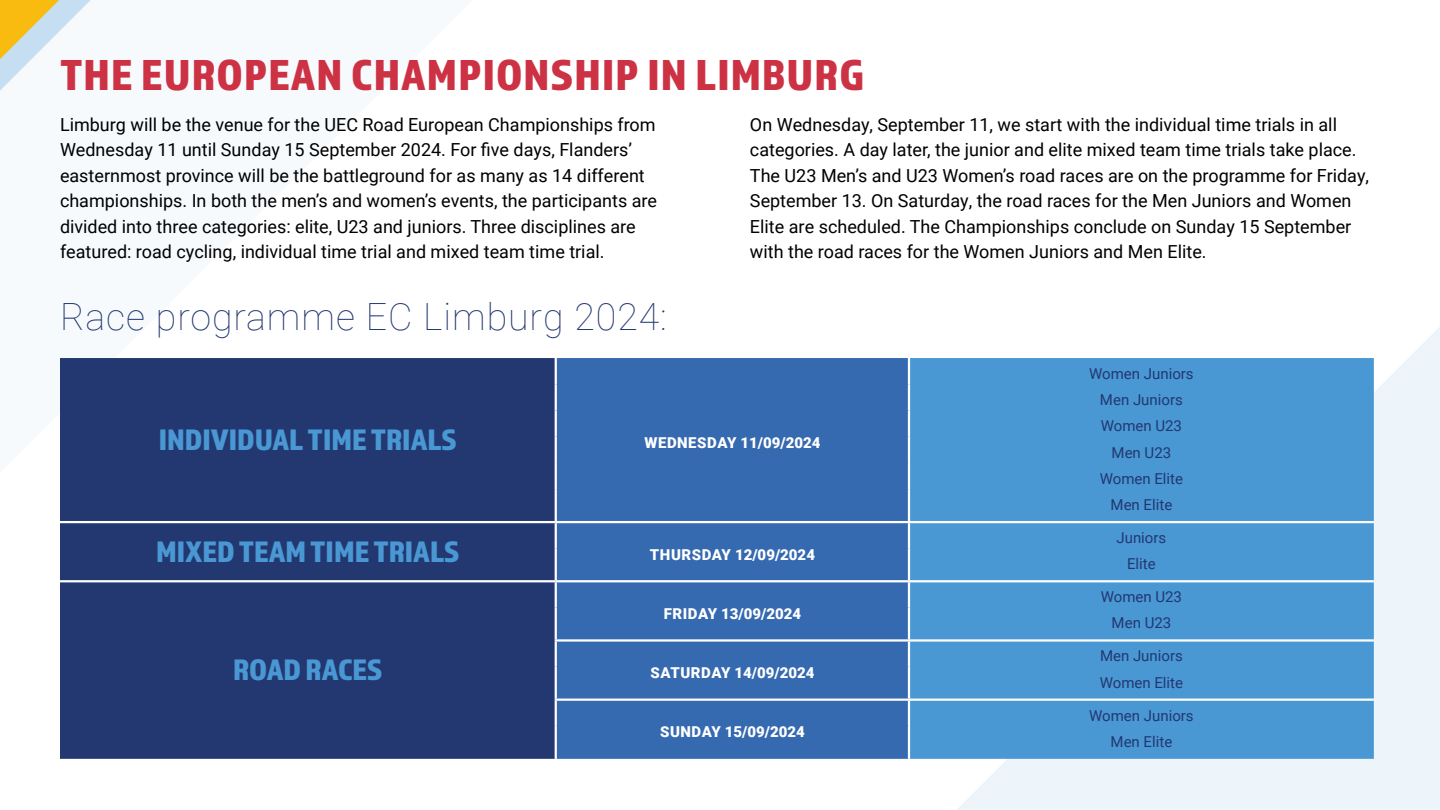
<style>
.page{position:relative;width:1440px;height:810px;background:#fff}
.page>*{position:absolute;margin:0;border:0;box-sizing:border-box;transform-origin:0 0}
.t1{font:45px "Almaq Refined";letter-spacing:.025em;color:#cd3244}
.t2{font:100 37.5px "Roboto";letter-spacing:.025em;color:#233771}
.t3{font:30.75px "Almaq Refined";color:#4998d3}
.t4{font:18px/25.5px "Roboto";color:#000}
.t5{font:15px/26.2px "Roboto";color:#233771;text-align:center}
.t6{font:900 15px "Roboto";color:#fff}
.t7{font:900 15px "Roboto";letter-spacing:.035em;color:#fff}
</style>
<div class="page">
<svg style="left:0;top:0;width:91px;height:91px"></svg>
<svg style="left:957px;top:327px;width:483px;height:483px;fill:#edf5fb"></svg>
<div style="left:60px;top:358px;width:495px;height:401px;background:#233771"></div>
<div style="left:557px;top:358px;width:351px;height:401px;background:#3569b0"></div>
<div style="left:910px;top:358px;width:464px;height:401px;background:#4998d3"></div>
<hr style="left:60px;top:521px;width:496px;height:2px;background:#fff">
<hr style="left:556px;top:521px;width:353px;height:2px;background:#fff">
<hr style="left:909px;top:521px;width:465px;height:2px;background:#fff">
<hr style="left:60px;top:580px;width:496px;height:2px;background:#fff">
<hr style="left:556px;top:580px;width:353px;height:2px;background:#fff">
<hr style="left:909px;top:580px;width:465px;height:2px;background:#fff">
<hr style="left:555px;top:639px;width:354px;height:3px;background:#fff">
<hr style="left:909px;top:639px;width:465px;height:3px;background:#fff">
<hr style="left:555px;top:699px;width:354px;height:2px;background:#fff">
<hr style="left:909px;top:699px;width:465px;height:2px;background:#fff">
<h1 class="t1" style="left:60px;top:48px;width:806px">THE EUROPEAN CHAMPIONSHIP IN LIMBURG</h1>
<p class="t4" style="left:60px;top:111px;width:599px">Limburg will be the venue for the UEC Road European Championships from Wednesday 11 until Sunday 15 September 2024. For five days, Flanders’ easternmost province will be the battleground for as many as 14 different championships. In both the men’s and women’s events, the participants are divided into three categories: elite, U23 and juniors. Three disciplines are featured: road cycling, individual time trial and mixed team time trial.</p>
<p class="t4" style="left:750px;top:111px;width:621px">On Wednesday, September 11, we start with the individual time trials in all categories. A day later, the junior and elite mixed team time trials take place.<br>The U23 Men’s and U23 Women’s road races are on the programme for Friday, September 13. On Saturday, the road races for the Men Juniors and Women Elite are scheduled. The Championships conclude on Sunday 15 September with the road races for the Women Juniors and Men Elite.</p>
<h2 class="t2" style="left:60px;top:290px;width:608px">Race programme EC Limburg 2024:</h2>
<h3 class="t3" style="left:159px;top:422px;width:300px">INDIVIDUAL TIME TRIALS</h3>
<p class="t7" style="left:645px;top:432px;width:177px">WEDNESDAY 11/09/2024</p>
<h3 class="t3" style="left:156px;top:533px;width:305px">MIXED TEAM TIME TRIALS</h3>
<p class="t6" style="left:650px;top:544px;width:167px">THURSDAY 12/09/2024</p>
<h3 class="t3" style="left:233px;top:652px;width:151px">ROAD RACES</h3>
<p class="t6" style="left:664px;top:603px;width:139px">FRIDAY 13/09/2024</p>
<p class="t6" style="left:651px;top:662px;width:165px">SATURDAY 14/09/2024</p>
<p class="t6" style="left:660px;top:721px;width:146px">SUNDAY 15/09/2024</p>
<p class="t5" style="left:1089px;top:360px;width:106px">Women Juniors<br>Men Juniors<br>Women U23<br>Men U23<br>Women Elite<br>Men Elite</p>
<p class="t5" style="left:1117px;top:524px;width:51px">Juniors<br>Elite</p>
<p class="t5" style="left:1101px;top:583px;width:83px">Women U23<br>Men U23</p>
<p class="t5" style="left:1100px;top:642px;width:85px;text-align:left">Men Juniors<br>Women Elite</p>
<p class="t5" style="left:1089px;top:702px;width:106px">Women Juniors<br>Men Elite</p>
</div>
